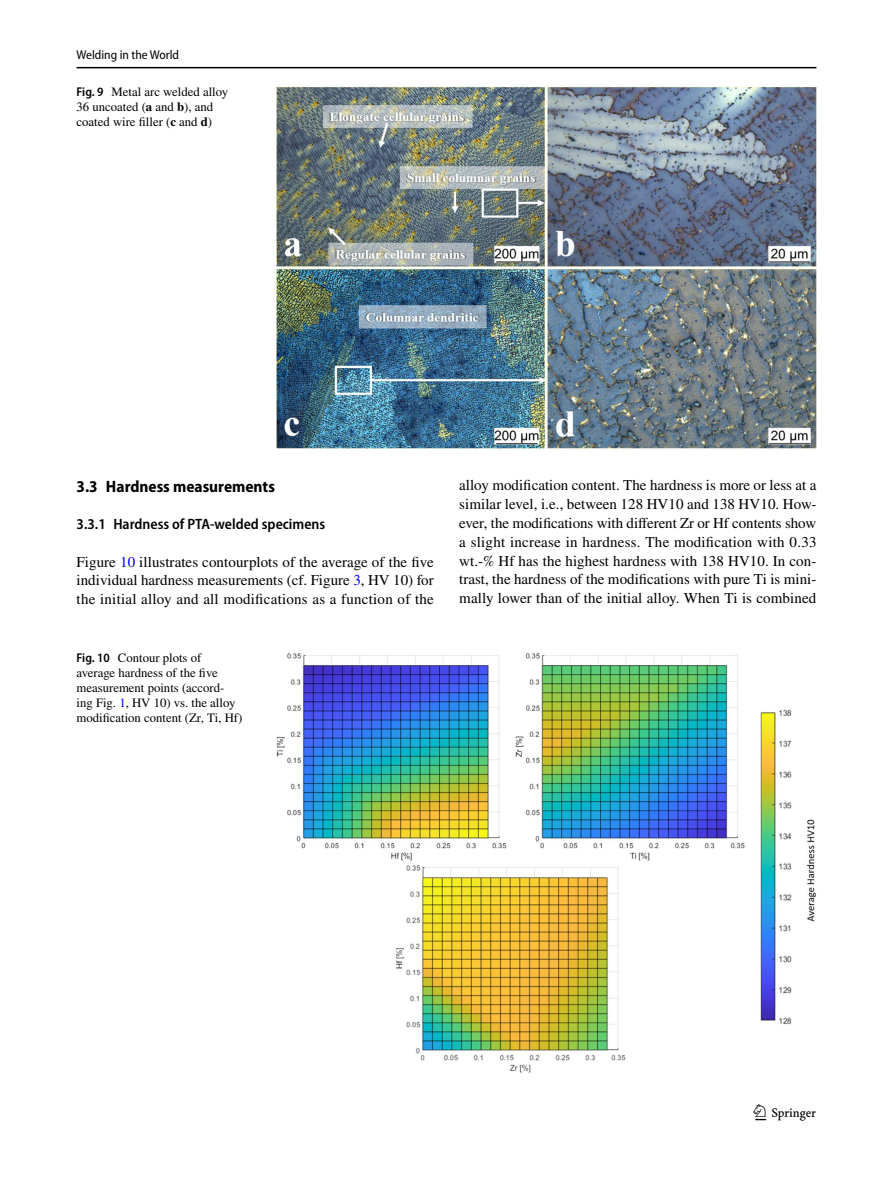
<style>
.page{position:relative;width:893px;height:1187px;background:#fff}
.page>*{position:absolute;margin:0;border:0;box-sizing:border-box;transform-origin:0 0}
.t1{font:22.5px "Springnew Regular 3";color:#000}
.t2{font:700 semi-condensed 16.5px "Myriad Pro";color:#000}
.t3{font:15px/18.8px "STIX";letter-spacing:.005em;color:#000;text-align:justify}
.t4{font:600 semi-condensed 15px "Myriad Pro";color:#000}
.t5{font:12.75px/15px "STIX";color:#000}
.t6{font:semi-condensed 12.75px "Myriad Pro";color:#000}
.s1{font-family:"Myriad Pro";font-weight:600;font-stretch:semi-condensed}
.s2{font-weight:700}
.s3{color:#00f}
</style>
<div class="page">
<hr style="left:77px;top:67px;width:739px;height:1px;background:#000">
<img style="left:276px;top:87px;width:540px;height:361px">
<img style="left:276px;top:653px;width:540px;height:420px">
<p class="t6" style="left:77px;top:48px;width:104px">Welding in the World</p>
<p class="t5" style="left:77px;top:85px;width:153px"><span class="s1">Fig. 9</span> Metal arc welded alloy<br>36 uncoated (<span class="s2">a</span> and <span class="s2">b</span>), and coated wire filler (<span class="s2">c</span> and <span class="s2">d</span>)</p>
<p class="t2" style="left:77px;top:477px;width:200px">3.3 Hardness measurements</p>
<p class="t4" style="left:77px;top:516px;width:250px">3.3.1 Hardness of PTA‑welded specimens</p>
<p class="t3" style="left:77px;top:553px;width:359px">Figure <span class="s3">10</span> illustrates contourplots of the average of the five individual hardness measurements (cf. Figure <span class="s3">3</span>, HV 10) for the initial alloy and all modifications as a function of the</p>
<p class="t5" style="left:77px;top:651px;width:167px"><span class="s1">Fig. 10</span> Contour plots of average hardness of the five measurement points (accord&shy;ing Fig. <span class="s3">1</span>, HV 10) vs. the alloy modification content (Zr, Ti, Hf)</p>
<p class="t3" style="left:459px;top:477px;width:359px">alloy modification content. The hardness is more or less at a similar level, i.e., between 128 HV10 and 138 HV10. How&shy;ever, the modifications with different Zr or Hf contents show a slight increase in hardness. The modification with 0.33 wt.-% Hf has the highest hardness with 138 HV10. In con&shy;trast, the hardness of the modifications with pure Ti is mini&shy;mally lower than of the initial alloy. When Ti is combined</p>
<h1 class="t1" style="left:755px;top:1104px;width:62px">1 3</h1>
</div>
